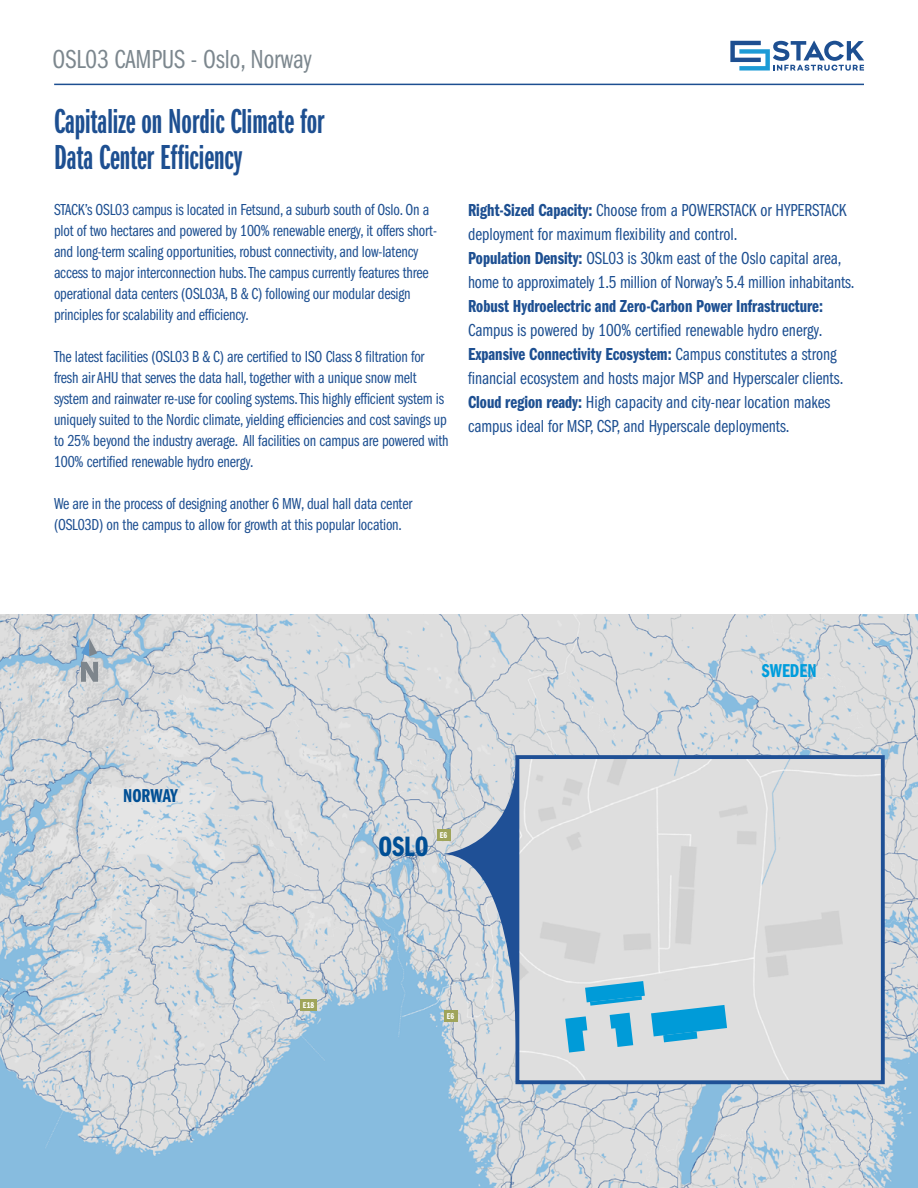
<style>
.page{position:relative;width:918px;height:1188px;background:#fff}
.page>*{position:absolute;margin:0;border:0;box-sizing:border-box;transform-origin:0 0}
.t1{font:36px/36px "Franklin Gothic LT Pro Dm X Cm";color:#1d4f91}
.t2{font:28.95px "Franklin Gothic LT Pro Dm Cm";color:#004f96}
.t3{font:27px "Franklin Gothic LT Pro Bk Cm";color:#7c878e}
.t4{font:19.35px "Franklin Gothic LT Pro Dm Cm";color:#009ddc}
.t5{font:19.35px "Franklin Gothic LT Pro Dm Cm";color:#004f95}
.t6{font:18px/24px "Franklin Gothic LT Pro Bk Cm";color:#1d4f91}
.t7{font:18px/24px "Franklin Gothic LT Pro Dm Cm";color:#1d4f91}
.t8{font:16.5px/21px "Franklin Gothic LT Pro Bk Cm";letter-spacing:-.01em;color:#1d4f91}
.t9{font:8.7px "Franklin Gothic LT Pro Dm Cm";letter-spacing:.02em;color:#fff}
.s1{font-family:"Franklin Gothic LT Pro Dm Cm"}
.s2{font-family:"Franklin Gothic LT Pro Bk Cm"}
</style>
<div class="page">
<img style="left:0;top:615px;width:918px;height:573px">
<img style="left:520px;top:760px;width:360px;height:319px">
<svg style="left:610px;top:1013px;width:23px;height:34px"></svg>
<svg style="left:565px;top:1016px;width:22px;height:37px"></svg>
<svg style="left:585px;top:981px;width:60px;height:25px"></svg>
<svg style="left:651px;top:1005px;width:76px;height:37px;background:#44afd9"></svg>
<div style="left:437px;top:829px;width:13px;height:12px;background:#9fa45a"></div>
<div style="left:300px;top:999px;width:17px;height:11px;background:#9fa45a"></div>
<div style="left:515px;top:755px;width:370px;height:329px;border:4px solid #1f5096"></div>
<svg style="left:442px;top:757px;width:78px;height:295px;background:#a8b7c9"></svg>
<svg style="left:81px;top:638px;width:16px;height:18px"></svg>
<svg style="left:81px;top:662px;width:17px;height:20px"></svg>
<svg style="left:730px;top:40px;width:134px;height:31px"></svg>
<hr style="left:54px;top:84px;width:810px;height:1px;background:#1d4f91">
<h3 class="t3" style="left:52px;top:44px;width:261px">OSL03 CAMPUS - Oslo, Norway</h3>
<p class="t1" style="left:54px;top:104px;width:272px">Capitalize on Nordic Climate for<br>Data Center Efficiency</p>
<p class="t8" style="left:54px;top:199px;width:385px">STACK’s OSL03 campus is located in Fetsund, a suburb south of Oslo. On a plot of two hectares and powered by 100% renewable energy, it offers short&shy;and long-term scaling opportunities, robust connectivity, and low-latency access to major interconnection hubs. The campus currently features three operational data centers (OSL03A, B &amp; C) following our modular design principles for scalability and efficiency.</p>
<p class="t8" style="left:54px;top:346px;width:396px">The latest facilities (OSL03 B &amp; C) are certified to ISO Class 8 filtration for fresh air AHU that serves the data hall, together with a unique snow melt system and rainwater re-use for cooling systems. This highly efficient system is uniquely suited to the Nordic climate, yielding efficiencies and cost savings up to 25% beyond the industry average. All facilities on campus are powered with 100% certified renewable hydro energy.</p>
<p class="t8" style="left:54px;top:493px;width:360px">We are in the process of designing another 6 MW, dual hall data center (OSL03D) on the campus to allow for growth at this popular location.</p>
<p class="t6" style="left:468px;top:199px;width:380px"><span class="s1">Right-Sized Capacity:</span> Choose from a POWERSTACK or HYPERSTACK</p>
<p class="t6" style="left:468px;top:223px;width:271px">deployment for maximum flexibility and control.</p>
<p class="t6" style="left:468px;top:247px;width:375px"><span class="s1">Population Density:</span> OSL03 is 30km east of the Oslo capital area,</p>
<p class="t6" style="left:468px;top:271px;width:388px">home to approximately 1.5 million of Norway’s 5.4 million inhabitants.</p>
<p class="t7" style="left:468px;top:295px;width:357px">Robust Hydroelectric and Zero-Carbon Power Infrastructure:<br><span class="s2">Campus is powered by 100% certified renewable hydro energy.</span></p>
<p class="t7" style="left:468px;top:343px;width:370px">Expansive Connectivity Ecosystem: <span class="s2">Campus constitutes a strong</span></p>
<p class="t6" style="left:468px;top:367px;width:377px">financial ecosystem and hosts major MSP and Hyperscaler clients.</p>
<p class="t6" style="left:468px;top:391px;width:364px"><span class="s1">Cloud region ready:</span> High capacity and city-near location makes campus ideal for MSP, CSP, and Hyperscale deployments.</p>
<p class="t5" style="left:123px;top:785px;width:56px">NORWAY</p>
<p class="t2" style="left:379px;top:831px;width:51px">OSLO</p>
<p class="t9" style="left:440px;top:830px;width:9px">E6</p>
<p class="t4" style="left:762px;top:660px;width:56px">SWEDEN</p>
<p class="t9" style="left:303px;top:1000px;width:13px">E18</p>
<p class="t9" style="left:447px;top:1011px;width:9px">E6</p>
</div>
